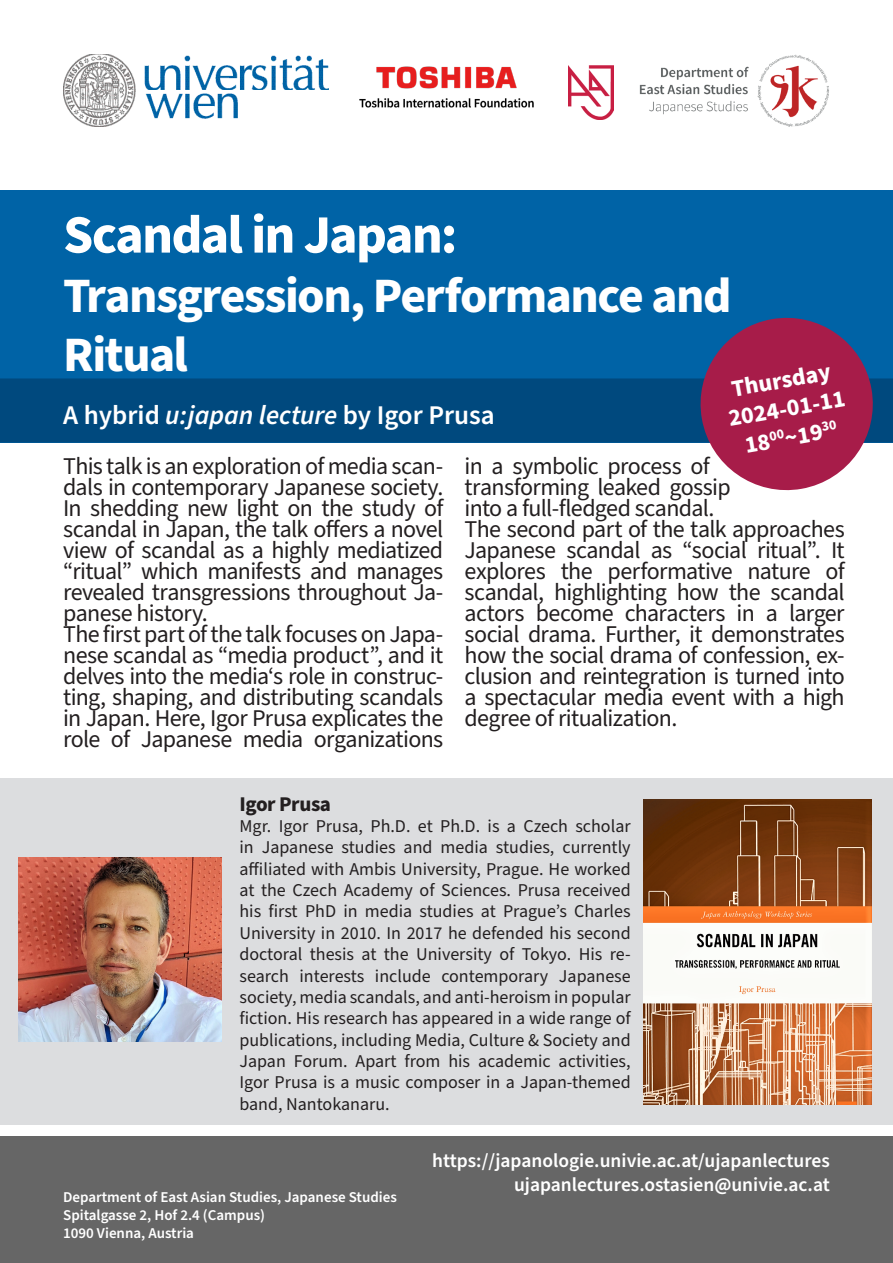
<style>
.page{position:relative;width:893px;height:1263px;background:#fff}
.page>*{position:absolute;margin:0;border:0;box-sizing:border-box;transform-origin:0 0}
.t1{font:700 54px "Source Sans Pro";letter-spacing:-.035em;color:#fff}
.t2{font:700 49.5px/59.4px "Source Sans Pro";letter-spacing:-.03em;color:#fff}
.t3{font:600 27px "Source Sans Pro";color:#fff}
.Text{font:24px/21px "Source Sans Pro";letter-spacing:-.03em;color:#231f20;text-align:justify}
.t4{font:700 24px/28.8px "Source Sans Pro";color:#fff;text-align:center}
.Text-2{font:700 21px "Source Sans Pro";letter-spacing:-.02em;color:#231f20}
.Text-3{font:600 19.5px "Source Sans Pro";color:#fff}
.Text-4{font:18px/21.3px "Source Sans Pro";color:#231f20;text-align:justify}
.t5{font:600 15px "Source Sans Pro";color:#fff}
.s1{font-style:italic}
</style>
<div class="page">
<div style="left:0;top:190px;width:893px;height:252px;background:#0063a6"></div>
<div style="left:0;top:1137px;width:893px;height:126px;background:#666"></div>
<div style="left:0;top:379px;width:893px;height:63px;background:#00497e"></div>
<img style="left:63px;top:54px;width:265px;height:72px">
<img style="left:639px;top:54px;width:190px;height:72px">
<img style="left:568px;top:66px;width:45px;height:54px">
<img style="left:359px;top:66px;width:175px;height:42px">
<svg style="left:694px;top:317px;width:186px;height:174px"></svg>
<div style="left:0;top:778px;width:893px;height:347px;background:#dcdddf"></div>
<img style="left:18px;top:857px;width:203px;height:184px">
<img style="left:643px;top:799px;width:229px;height:305px">
<p class="t1" style="left:63px;top:198px;width:396px">Scandal in Japan:</p>
<p class="t2" style="left:63px;top:267px;width:670px">Transgression, Performance and<br>Ritual</p>
<p class="t3" style="left:63px;top:397px;width:433px">A hybrid <span class="s1">u:japan lecture</span> by Igor Prusa</p>
<p class="t4" style="left:721px;top:377px;width:120px;rotate:-10deg">Thursday<br>2024-01-11</p>
<p class="t4" style="left:743px;top:431px;width:95px;rotate:-10deg">18<sup>00</sup>~19<sup>30</sup></p>
<p class="Text" style="left:63px;top:456px;width:382px">This talk is an exploration of media scan&shy;dals in contemporary Japanese society.<br>In shedding new light on the study of scandal in Japan, the talk offers a novel view of scandal as a highly mediatized “ritual” which manifests and manages revealed transgressions throughout Ja&shy;panese history.</p>
<p class="Text" style="left:63px;top:624px;width:382px">The first part of the talk focuses on Japa&shy;nese scandal as “media product”, and it delves into the media‘s role in construc&shy;ting, shaping, and distributing scandals in Japan. Here, Igor Prusa explicates the role of Japanese media organizations</p>
<p class="Text" style="left:465px;top:456px;width:268px;text-align:left">in a symbolic process of transforming leaked gossip into a full-fledged scandal.</p>
<p class="Text" style="left:465px;top:519px;width:382px">The second part of the talk approaches Japanese scandal as “social ritual”. It explores the performative nature of scandal, highlighting how the scandal actors become characters in a larger social drama. Further, it demonstrates how the social drama of confession, ex&shy;clusion and reintegration is turned into a spectacular media event with a high degree of ritualization.</p>
<p class="Text-2" style="left:239px;top:789px;width:93px">Igor Prusa</p>
<p class="Text-4" style="left:239px;top:816px;width:393px">Mgr. Igor Prusa, Ph.D. et Ph.D. is a Czech scholar in Japanese studies and media studies, currently affiliated with Ambis University, Prague. He worked at the Czech Academy of Sciences. Prusa received his first PhD in media studies at Prague’s Charles University in 2010. In 2017 he defended his second doctoral thesis at the University of Tokyo. His re&shy;search interests include contemporary Japanese society, media scandals, and anti-heroism in popular fiction. His research has appeared in a wide range of publications, including Media, Culture &amp; Society and Japan Forum. Apart from his academic activities, Igor Prusa is a music composer in a Japan-themed band, Nantokanaru.</p>
<p class="t5" style="left:63px;top:1187px;width:335px">Department of East Asian Studies, Japanese Studies</p>
<p class="t5" style="left:63px;top:1205px;width:203px">Spitalgasse 2, Hof 2.4 (Campus)</p>
<p class="t5" style="left:63px;top:1223px;width:132px">1090 Vienna, Austria</p>
<p class="Text-3" style="left:432px;top:1148px;width:399px">https://japanologie.univie.ac.at/ujapanlectures</p>
<p class="Text-3" style="left:514px;top:1171px;width:317px">ujapanlectures.ostasien@univie.ac.at</p>
</div>
